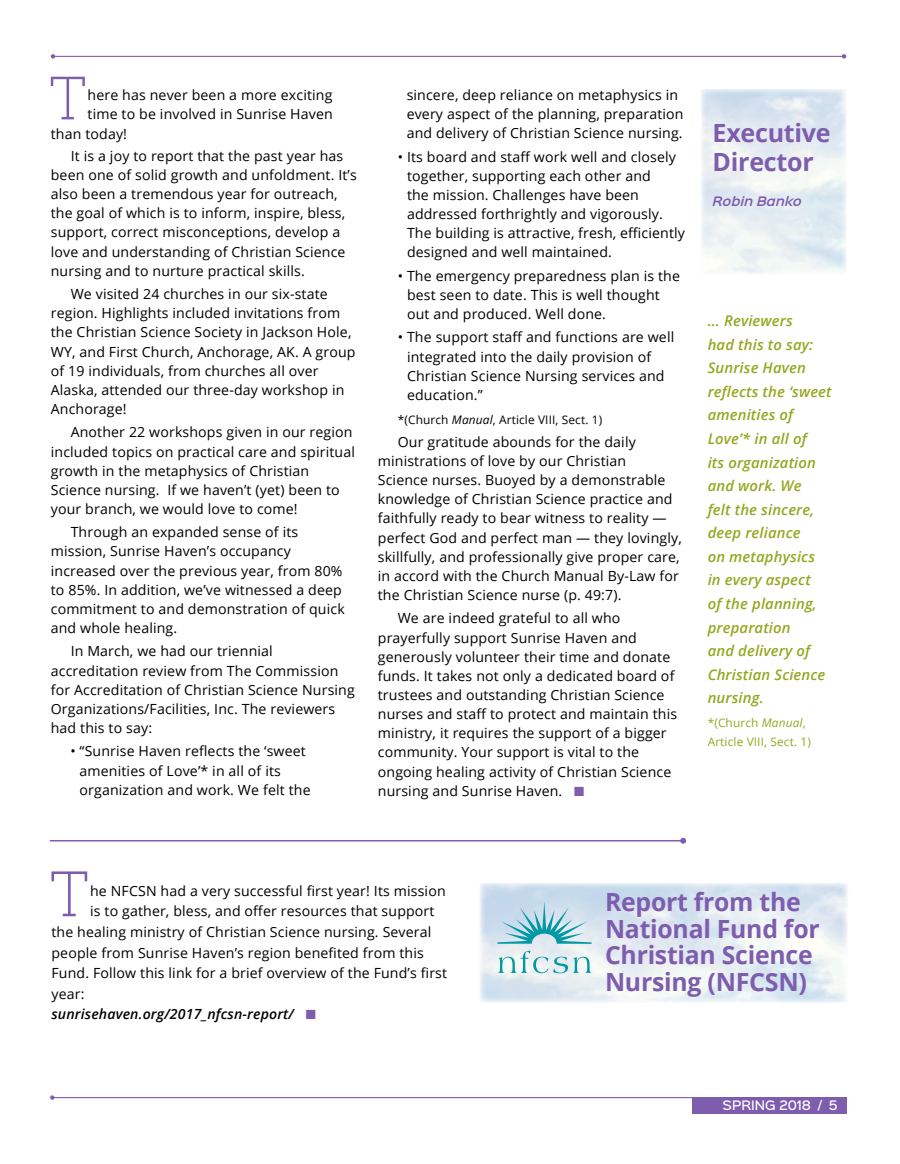
<style>
.page{position:relative;width:900px;height:1164px;background:#fff}
.page>*{position:absolute;margin:0;border:0;box-sizing:border-box;transform-origin:0 0}
.t1{font:64.05px "Josefin Slab";color:#7e5dae}
.t2{font:60.9px "Josefin Slab";color:#7e5dae}
.t3{font:700 25.05px/26.5px "Open Sans";letter-spacing:-.01em;color:#7e5dae}
.t4{font:italic 600 14.7px/23.5px "Open Sans";letter-spacing:.01em;color:#95a721}
.t5{font:13.95px/19.2px "Open Sans";letter-spacing:.01em;color:#000}
.t6{font:italic 600 13.95px "Open Sans";letter-spacing:.01em;color:#000}
.t7{font:11.85px "Open Sans";letter-spacing:.01em;color:#000}
.t8{font:11.85px/19.2px "Open Sans";letter-spacing:.01em;color:#95a721}
.t9{font:500 11.85px "Sinkin Sans 500";color:#fff}
.t10{font:italic 600 11.85px "Sinkin Sans 600";color:#7e5dae}
.s1{font-style:italic}
.s2{color:#7e5dae}
</style>
<div class="page">
<hr style="left:52px;top:1097px;width:662px;height:1px;background:#7e5dae">
<svg style="left:50px;top:1095px;width:5px;height:5px"></svg>
<hr style="left:50px;top:840px;width:633px;height:1px;background:#7e5dae">
<svg style="left:680px;top:838px;width:6px;height:6px"></svg>
<div style="left:693px;top:1097px;width:154px;height:16px;background:#7e5dae"></div>
<hr style="left:53px;top:56px;width:791px;height:1px;background:#7e5dae">
<svg style="left:51px;top:54px;width:4px;height:5px"></svg>
<svg style="left:842px;top:54px;width:4px;height:5px"></svg>
<svg style="left:497px;top:901px;width:95px;height:43px;background:#a6d1dd"></svg>
<svg style="left:498px;top:951px;width:93px;height:22px"></svg>
<h2 class="t2" style="left:49px;top:63px;width:40px">T</h2>
<p class="t5" style="left:88px;top:85px;width:246px">here has never been a more exciting</p>
<p class="t5" style="left:88px;top:104px;width:247px">time to be involved in Sunrise Haven</p>
<p class="t5" style="left:51px;top:123px;width:78px">than today!</p>
<p class="t5" style="left:51px;top:146px;width:308px;text-indent:20px">It is a joy to report that the past year has been one of solid growth and unfoldment. It’s also been a tremendous year for outreach, the goal of which is to inform, inspire, bless, support, correct misconceptions, develop a love and understanding of Christian Science nursing and to nurture practical skills.</p>
<p class="t5" style="left:51px;top:284px;width:306px;text-indent:20px">We visited 24 churches in our six-state region. Highlights included invitations from the Christian Science Society in Jackson Hole, WY, and First Church, Anchorage, AK. A group of 19 individuals, from churches all over Alaska, attended our three-day workshop in Anchorage!</p>
<p class="t5" style="left:51px;top:422px;width:306px;text-indent:20px">Another 22 workshops given in our region included topics on practical care and spiritual growth in the metaphysics of Christian Science nursing. If we haven’t (yet) been to your branch, we would love to come!</p>
<p class="t5" style="left:51px;top:522px;width:295px;text-indent:20px">Through an expanded sense of its mission, Sunrise Haven’s occupancy increased over the previous year, from 80% to 85%. In addition, we’ve witnessed a deep commitment to and demonstration of quick and whole healing.</p>
<p class="t5" style="left:51px;top:641px;width:306px;text-indent:20px">In March, we had our triennial accreditation review from The Commission for Accreditation of Christian Science Nursing Organizations/Facilities, Inc. The reviewers had this to say:</p>
<p class="t5" style="left:80px;top:741px;width:233px;text-indent:-9px">• “Sunrise Haven reflects the ‘sweet amenities of Love’* in all of its organization and work. We felt the</p>
<p class="t5" style="left:407px;top:85px;width:278px">sincere, deep reliance on metaphysics in every aspect of the planning, preparation and delivery of Christian Science nursing.</p>
<p class="t5" style="left:407px;top:147px;width:280px;text-indent:-9px">• Its board and staff work well and closely together, supporting each other and<br>the mission. Challenges have been addressed forthrightly and vigorously.<br>The building is attractive, fresh, efficiently designed and well maintained.</p>
<p class="t5" style="left:407px;top:266px;width:275px;text-indent:-9px">• The emergency preparedness plan is the best seen to date. This is well thought out and produced. Well done.</p>
<p class="t5" style="left:407px;top:327px;width:269px;text-indent:-9px">• The support staff and functions are well integrated into the daily provision of Christian Science Nursing services and education.”</p>
<p class="t7" style="left:398px;top:411px;width:206px">*(Church <span class="s1">Manual</span>, Article VIII, Sect. 1)</p>
<p class="t5" style="left:378px;top:432px;width:305px;text-indent:20px">Our gratitude abounds for the daily ministrations of love by our Christian<br>Science nurses. Buoyed by a demonstrable knowledge of Christian Science practice and faithfully ready to bear witness to reality — perfect God and perfect man — they lovingly, skillfully, and professionally give proper care, in accord with the Church Manual By-Law for the Christian Science nurse (p. 49:7).</p>
<p class="t5" style="left:378px;top:608px;width:301px;text-indent:20px">We are indeed grateful to all who prayerfully support Sunrise Haven and generously volunteer their time and donate funds. It takes not only a dedicated board of trustees and outstanding Christian Science nurses and staff to protect and maintain this ministry, it requires the support of a bigger community. Your support is vital to the ongoing healing activity of Christian Science nursing and Sunrise Haven. <span class="s2">■</span></p>
<h3 class="t3" style="left:713px;top:117px;width:120px;line-height:29.4px">Executive<br>Director</h3>
<p class="t10" style="left:713px;top:191px;width:91px">Robin Banko</p>
<p class="t4" style="left:708px;top:309px;width:126px">... Reviewers<br>had this to say:<br>Sunrise Haven reflects the ‘sweet amenities of<br>Love’* in all of<br>its organization and work. We<br>felt the sincere, deep reliance<br>on metaphysics in every aspect<br>of the planning, preparation<br>and delivery of<br>Christian Science nursing.</p>
<p class="t8" style="left:708px;top:712px;width:105px">*(Church <span class="s1">Manual</span>,<br>Article VIII, Sect. 1)</p>
<h1 class="t1" style="left:49px;top:857px;width:42px">T</h1>
<p class="t5" style="left:90px;top:881px;width:357px">he NFCSN had a very successful first year! Its mission</p>
<p class="t5" style="left:90px;top:901px;width:346px">is to gather, bless, and offer resources that support</p>
<p class="t5" style="left:51px;top:922px;width:381px">the healing ministry of Christian Science nursing. Several</p>
<p class="t5" style="left:51px;top:943px;width:374px">people from Sunrise Haven’s region benefited from this</p>
<p class="t5" style="left:51px;top:963px;width:397px">Fund. Follow this link for a brief overview of the Fund’s first</p>
<p class="t5" style="left:51px;top:984px;width:35px">year:</p>
<p class="t6" style="left:51px;top:1005px;width:266px">sunrisehaven.org/2017_nfcsn-report/ <span class="s2">■</span></p>
<h3 class="t3" style="left:605px;top:888px;width:216px">Report from the<br>National Fund for<br>Christian Science<br>Nursing (NFCSN)</h3>
<p class="t9" style="left:723px;top:1095px;width:116px">SPRING 2018 / 5</p>
</div>
